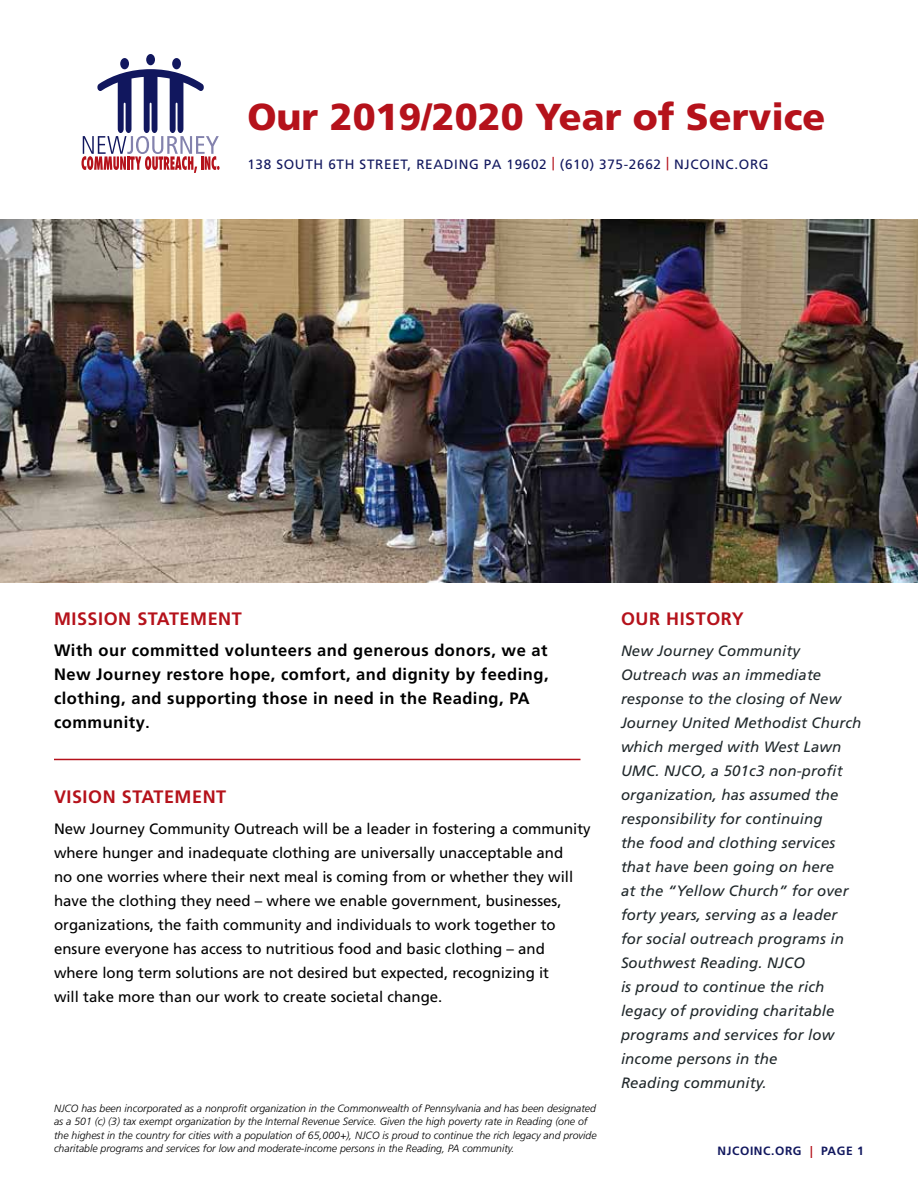
<style>
.page{position:relative;width:918px;height:1188px;background:#fff}
.page>*{position:absolute;margin:0;border:0;box-sizing:border-box;transform-origin:0 0}
.t1{font:900 37.5px "Frutiger";color:#b5121b}
.t2{font:700 18px "Frutiger";letter-spacing:.03em;color:#b5121b}
.t3{font:700 16.5px/24px "Frutiger";letter-spacing:.03em;color:#000}
.t4{font:15px/24px "Frutiger";color:#000}
.t5{font:italic 15px/24px "Frutiger";letter-spacing:.01em;color:#20282b}
.t6{font:13.5px "Frutiger";letter-spacing:.05em;color:#11175e}
.t7{font:700 12px "Frutiger";letter-spacing:.05em;color:#11175e}
.t8{font:italic 300 10.5px/13.5px "Frutiger";color:#000}
.s1{color:#b5121b}
.s2{font-size:15px}
</style>
<div class="page">
<svg style="left:81px;top:54px;width:139px;height:119px"></svg>
<img style="left:0;top:219px;width:918px;height:364px">
<hr style="left:54px;top:759px;width:526px;height:1px;background:#b5121b">
<h1 class="t1" style="left:247px;top:94px;width:580px">Our 2019/2020 Year of Service</h1>
<p class="t6" style="left:247px;top:156px;width:523px">138 SOUTH 6TH STREET, READING PA 19602 <span class="s1">|</span> (610) 375-2662 <span class="s1">|</span> NJCOINC.ORG</p>
<p class="t2" style="left:54px;top:608px;width:189px">MISSION STATEMENT</p>
<p class="t3" style="left:54px;top:638px;width:496px">With our committed volunteers and generous donors, we at New Journey restore hope, comfort, and dignity by feeding, clothing, and supporting those in need in the Reading, PA community<span class="s2">.</span></p>
<p class="t2" style="left:54px;top:786px;width:174px">VISION STATEMENT</p>
<p class="t4" style="left:54px;top:817px;width:538px">New Journey Community Outreach will be a leader in fostering a community where hunger and inadequate clothing are universally unacceptable and<br>no one worries where their next meal is coming from or whether they will have the clothing they need – where we enable government, businesses, organizations, the faith community and individuals to work together to ensure everyone has access to nutritious food and basic clothing – and where long term solutions are not desired but expected, recognizing it<br>will take more than our work to create societal change.</p>
<p class="t8" style="left:54px;top:1102px;width:544px">NJCO has been incorporated as a nonprofit organization in the Commonwealth of Pennsylvania and has been designated as a 501 (c) (3) tax exempt organization by the Internal Revenue Service. Given the high poverty rate in Reading (one of the highest in the country for cities with a population of 65,000+), NJCO is proud to continue the rich legacy and provide charitable programs and services for low and moderate-income persons in the Reading, PA community.</p>
<p class="t2" style="left:621px;top:608px;width:124px">OUR HISTORY</p>
<p class="t5" style="left:621px;top:638px;width:242px">New Journey Community<br>Outreach was an immediate response to the closing of New<br>Journey United Methodist Church which merged with West Lawn<br>UMC. NJCO, a 501c3 non-profit organization, has assumed the responsibility for continuing<br>the food and clothing services that have been going on here<br>at the “Yellow Church” for over forty years, serving as a leader for social outreach programs in<br>Southwest Reading. NJCO<br>is proud to continue the rich legacy of providing charitable programs and services for low income persons in the<br>Reading community.</p>
<p class="t7" style="left:718px;top:1144px;width:148px">NJCOINC.ORG <span class="s1">|</span> PAGE 1</p>
</div>
